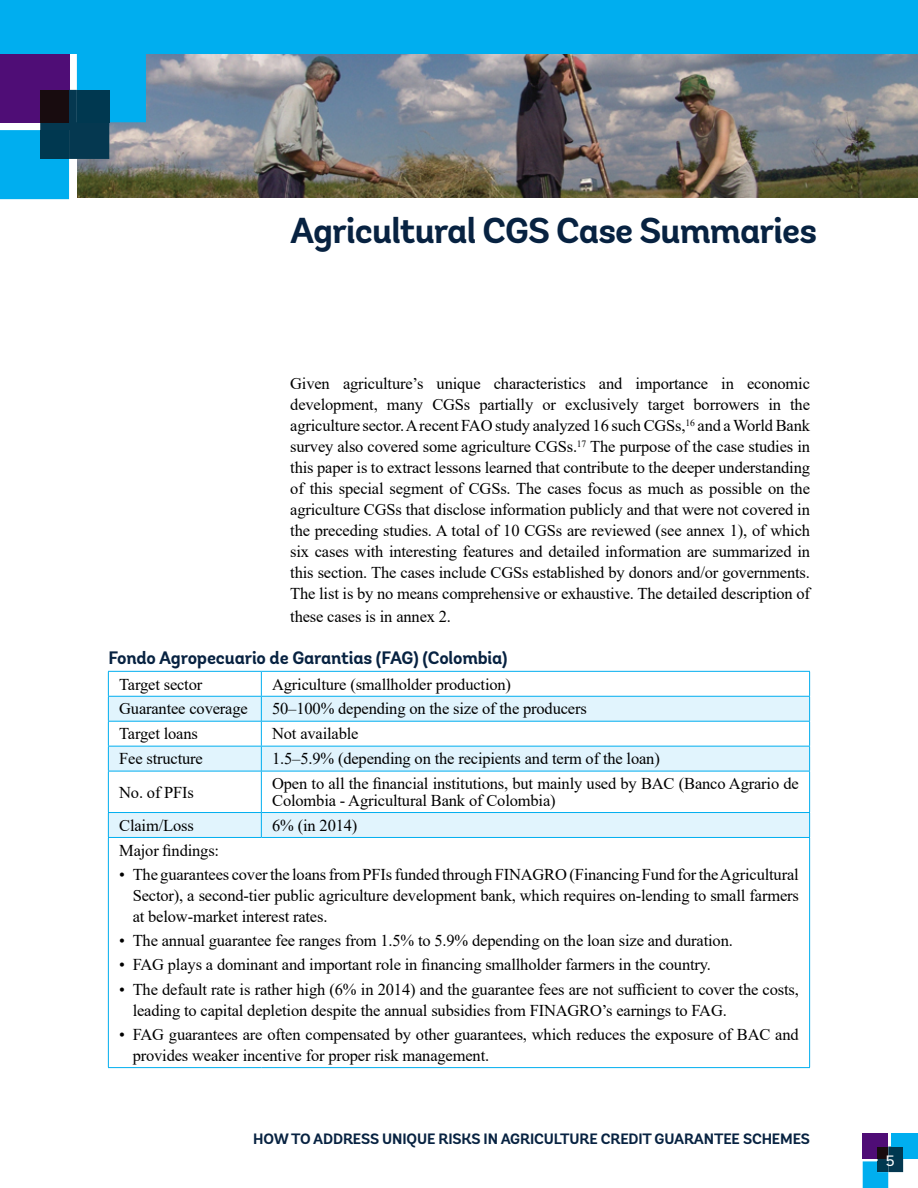
<style>
.page{position:relative;width:918px;height:1188px;background:#fff}
.page>*{position:absolute;margin:0;border:0;box-sizing:border-box;transform-origin:0 0}
.t1{font:700 36px "Andes";letter-spacing:-.025em;color:#072241}
.t2{font:700 18px "Andes";letter-spacing:-.01em;color:#072241}
.t3{font:16.5px/21px "Times New Roman";letter-spacing:-.01em;color:#000}
.t4{font:700 15px "Andes";letter-spacing:-.01em;color:#072241}
.t5{font:15px "Andes";color:#fff}
</style>
<div class="page">
<div style="left:863px;top:1133px;width:25px;height:26px;background:#4f0d76"></div>
<div style="left:891px;top:1133px;width:27px;height:26px;background:#00aeef"></div>
<svg style="left:863px;top:1147px;width:40px;height:41px"></svg>
<div style="left:878px;top:1147px;width:10px;height:12px;background:#180c0f"></div>
<div style="left:891px;top:1147px;width:12px;height:12px;background:#003850"></div>
<div style="left:878px;top:1161px;width:10px;height:11px;background:#003850"></div>
<img style="left:109px;top:53px;width:809px;height:145px">
<div style="left:0;top:53px;width:69px;height:69px;background:#4f0d76"></div>
<div style="left:77px;top:53px;width:69px;height:69px;background:#00aeef"></div>
<svg style="left:0;top:90px;width:109px;height:109px"></svg>
<div style="left:40px;top:90px;width:29px;height:32px;background:#180c0f"></div>
<div style="left:77px;top:90px;width:32px;height:32px;background:#003850"></div>
<div style="left:40px;top:130px;width:29px;height:29px;background:#003850"></div>
<div style="left:0;top:0;width:918px;height:53px;background:#00aeef"></div>
<svg style="left:109px;top:697px;width:700px;height:140px;fill:#e1f4fd"></svg>
<hr style="left:108px;top:671px;width:153px;height:1px;background:#00aeef">
<hr style="left:261px;top:671px;width:549px;height:1px;background:#00aeef">
<hr style="left:108px;top:812px;width:153px;height:1px;background:#00aeef">
<hr style="left:261px;top:812px;width:549px;height:1px;background:#00aeef">
<hr style="left:108px;top:696px;width:153px;height:1px;background:#00aeef">
<hr style="left:261px;top:696px;width:549px;height:1px;background:#00aeef">
<hr style="left:108px;top:721px;width:153px;height:1px;background:#00aeef">
<hr style="left:261px;top:721px;width:549px;height:1px;background:#00aeef">
<hr style="left:108px;top:746px;width:153px;height:1px;background:#00aeef">
<svg style="left:108px;top:672px;width:1px;height:99px"></svg>
<hr style="left:261px;top:746px;width:549px;height:1px;background:#00aeef">
<svg style="left:261px;top:672px;width:1px;height:99px"></svg>
<svg style="left:809px;top:672px;width:1px;height:99px"></svg>
<hr style="left:108px;top:771px;width:153px;height:1px;background:#00aeef">
<hr style="left:108px;top:771px;width:1px;height:41px;background:#00aeef">
<hr style="left:261px;top:771px;width:549px;height:1px;background:#00aeef">
<hr style="left:261px;top:771px;width:1px;height:41px;background:#00aeef">
<hr style="left:809px;top:771px;width:1px;height:41px;background:#00aeef">
<svg style="left:108px;top:813px;width:1px;height:24px"></svg>
<svg style="left:261px;top:813px;width:1px;height:24px"></svg>
<svg style="left:809px;top:813px;width:1px;height:24px"></svg>
<hr style="left:108px;top:837px;width:153px;height:1px;background:#00aeef">
<hr style="left:108px;top:838px;width:1px;height:229px;background:#00aeef">
<hr style="left:261px;top:837px;width:549px;height:1px;background:#00aeef">
<hr style="left:809px;top:838px;width:1px;height:229px;background:#00aeef">
<hr style="left:108px;top:1067px;width:153px;height:1px;background:#00aeef">
<hr style="left:261px;top:1067px;width:549px;height:1px;background:#00aeef">
<h1 class="t1" style="left:290px;top:208px;width:529px">Agricultural CGS Case Summaries</h1>
<p class="t3" style="left:290px;top:373px;width:521px;text-align:justify">Given agriculture’s unique characteristics and importance in economic development, many CGSs partially or exclusively target borrowers in the agriculture sector. A recent FAO study analyzed 16 such CGSs,<sup>16</sup> and a World Bank survey also covered some agriculture CGSs.<sup>17</sup> The purpose of the case studies in this paper is to extract lessons learned that contribute to the deeper understanding of this special segment of CGSs. The cases focus as much as possible on the agriculture CGSs that disclose information publicly and that were not covered in the preceding studies. A total of 10 CGSs are reviewed (see annex 1), of which six cases with interesting features and detailed information are summarized in this section. The cases include CGSs established by donors and/or governments.<br>The list is by no means comprehensive or exhaustive. The detailed description of</p>
<p class="t3" style="left:290px;top:605px;width:162px">these cases is in annex 2.</p>
<p class="t2" style="left:108px;top:646px;width:401px">Fondo Agropecuario de Garantias (FAG) (Colombia)</p>
<p class="t3" style="left:119px;top:673px;width:85px">Target sector</p>
<p class="t3" style="left:272px;top:673px;width:240px">Agriculture (smallholder production)</p>
<p class="t3" style="left:119px;top:698px;width:130px">Guarantee coverage</p>
<p class="t3" style="left:272px;top:698px;width:316px">50–100% depending on the size of the producers</p>
<p class="t3" style="left:119px;top:723px;width:80px">Target loans</p>
<p class="t3" style="left:272px;top:723px;width:88px">Not available</p>
<p class="t3" style="left:119px;top:748px;width:85px">Fee structure</p>
<p class="t3" style="left:272px;top:748px;width:389px">1.5–5.9% (depending on the recipients and term of the loan)</p>
<p class="t3" style="left:119px;top:781px;width:76px">No. of PFIs</p>
<p class="t3" style="left:272px;top:775px;width:528px;line-height:16.5px">Open to all the financial institutions, but mainly used by BAC (Banco Agrario de<br>Colombia - Agricultural Bank of Colombia)</p>
<p class="t3" style="left:119px;top:814px;width:76px">Claim/Loss</p>
<p class="t3" style="left:272px;top:814px;width:87px">6% (in 2014)</p>
<p class="t3" style="left:119px;top:839px;width:102px">Major findings:</p>
<p class="t3" style="left:133px;top:863px;width:668px;text-align:justify;text-indent:-13px">• The guarantees cover the loans from PFIs funded through FINAGRO (Financing Fund for the Agricultural Sector), a second-tier public agriculture development bank, which requires on-lending to small farmers at below-market interest rates.</p>
<p class="t3" style="left:119px;top:930px;width:615px">• The annual guarantee fee ranges from 1.5% to 5.9% depending on the loan size and duration.</p>
<p class="t3" style="left:119px;top:954px;width:593px">• FAG plays a dominant and important role in financing smallholder farmers in the country.</p>
<p class="t3" style="left:133px;top:978px;width:668px;text-indent:-13px">• The default rate is rather high (6% in 2014) and the guarantee fees are not sufficient to cover the costs, leading to capital depletion despite the annual subsidies from FINAGRO’s earnings to FAG.</p>
<p class="t3" style="left:133px;top:1023px;width:668px;text-indent:-13px">• FAG guarantees are often compensated by other guarantees, which reduces the exposure of BAC and provides weaker incentive for proper risk management.</p>
<p class="t4" style="left:253px;top:1130px;width:558px">HOW TO ADDRESS UNIQUE RISKS IN AGRICULTURE CREDIT GUARANTEE SCHEMES</p>
<p class="t5" style="left:886px;top:1152px;width:10px">5</p>
</div>
